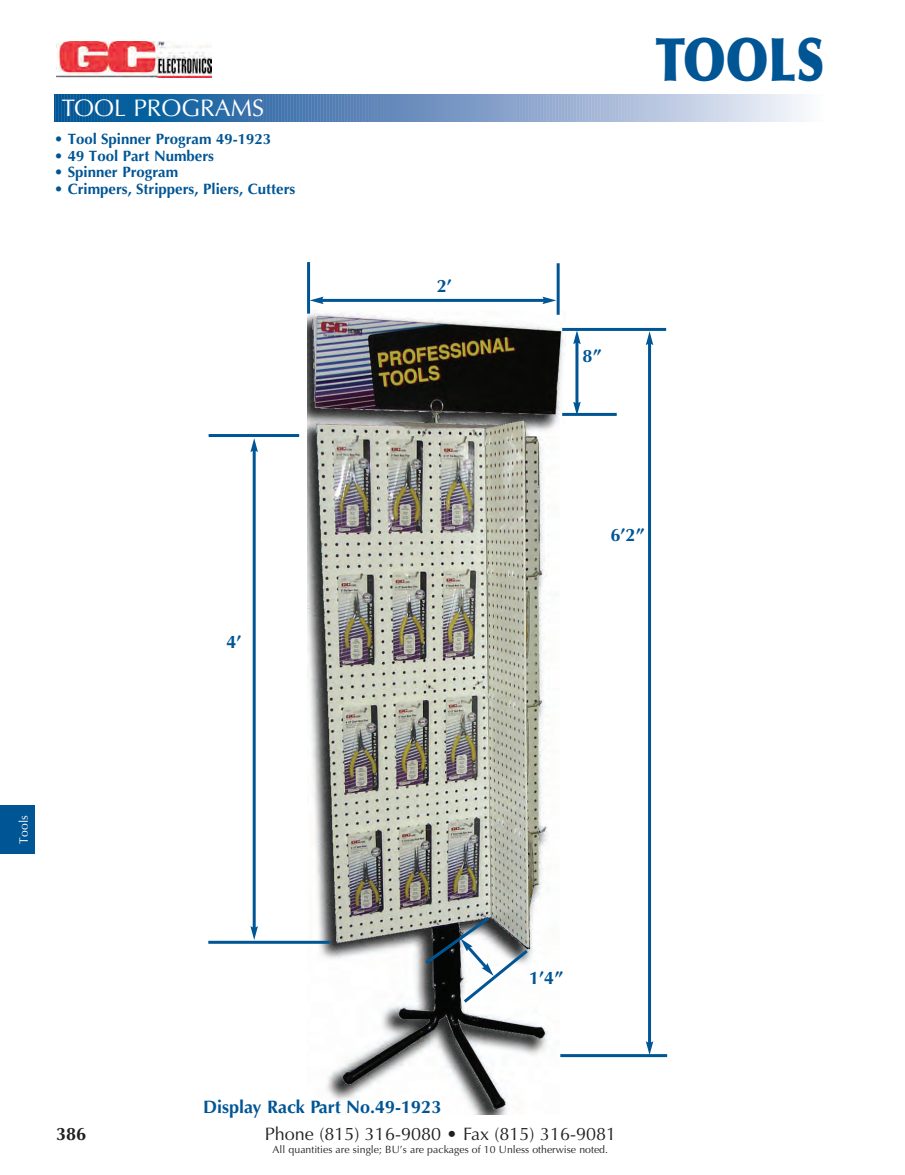
<style>
.page{position:relative;width:905px;height:1175px;background:#fff}
.page>*{position:absolute;margin:0;border:0;box-sizing:border-box;transform-origin:0 0}
.t1{font:900 60px "Optima";color:#005595;scale:.8 1}
.t2{font:24px "Optima";color:#fff}
.t3{font:700 18px "Optima";color:#005595}
.t4{font:18px "Optima";color:#231f20}
.t5{font:700 18px "Optima";color:#231f20}
.t6{font:700 15px "Optima";color:#005595}
.t7{font:12.15px "Optima";color:#fff}
.t8{font:10.5px "Optima";color:#231f20}
</style>
<div class="page">
<img style="left:57px;top:41px;width:155px;height:36px">
<svg style="left:54px;top:94px;width:751px;height:27px;background:#7198c3"></svg>
<div style="left:0;top:805px;width:35px;height:48px;background:#005595"></div>
<img style="left:307px;top:311px;width:258px;height:803px">
<hr style="left:556px;top:263px;width:3px;height:52px;background:#005595">
<hr style="left:321px;top:299px;width:224px;height:3px;background:#005595">
<svg style="left:310px;top:297px;width:13px;height:7px"></svg>
<svg style="left:542px;top:297px;width:14px;height:7px"></svg>
<hr style="left:562px;top:328px;width:104px;height:3px;background:#005595">
<hr style="left:560px;top:1054px;width:107px;height:3px;background:#005595">
<hr style="left:648px;top:342px;width:3px;height:701px;background:#005595">
<svg style="left:645px;top:1041px;width:8px;height:14px"></svg>
<svg style="left:645px;top:331px;width:8px;height:14px"></svg>
<hr style="left:562px;top:413px;width:54px;height:3px;background:#005595">
<hr style="left:575px;top:341px;width:3px;height:63px;background:#005595">
<svg style="left:573px;top:402px;width:7px;height:11px"></svg>
<svg style="left:573px;top:330px;width:7px;height:14px"></svg>
<svg style="left:422px;top:914px;width:109px;height:91px"></svg>
<hr style="left:307px;top:262px;width:3px;height:51px;background:#005595">
<hr style="left:208px;top:434px;width:91px;height:3px;background:#005595">
<hr style="left:208px;top:940px;width:122px;height:3px;background:#005595">
<hr style="left:253px;top:449px;width:3px;height:479px;background:#005595">
<svg style="left:250px;top:926px;width:8px;height:14px"></svg>
<svg style="left:250px;top:438px;width:8px;height:14px"></svg>
<h2 class="t2" style="left:62px;top:98px;width:204px">TOOL PROGRAMS</h2>
<p class="t6" style="left:54px;top:133px;width:219px">• Tool Spinner Program 49-1923</p>
<p class="t6" style="left:54px;top:150px;width:161px">• 49 Tool Part Numbers</p>
<p class="t6" style="left:54px;top:166px;width:126px">• Spinner Program</p>
<p class="t6" style="left:54px;top:183px;width:243px">• Crimpers, Strippers, Pliers, Cutters</p>
<p class="t3" style="left:226px;top:634px;width:17px">4’</p>
<p class="t3" style="left:437px;top:278px;width:17px">2’</p>
<h1 class="t1" style="left:656px;top:35px;width:212px">TOOLS</h1>
<p class="t3" style="left:582px;top:348px;width:21px">8”</p>
<p class="t3" style="left:610px;top:527px;width:36px">6’2”</p>
<p class="t7" style="left:19px;top:843px;width:30px;rotate:-90deg">Tools</p>
<p class="t3" style="left:203px;top:1099px;width:240px">Display Rack Part No.49-1923</p>
<p class="t3" style="left:529px;top:970px;width:36px">1’4”</p>
<p class="t5" style="left:56px;top:1126px;width:32px">386</p>
<p class="t4" style="left:265px;top:1126px;width:353px">Phone (815) 316-9080 • Fax (815) 316-9081</p>
<p class="t8" style="left:272px;top:1145px;width:337px">All quantities are single; BU’s are packages of 10 Unless otherwise noted.</p>
</div>
